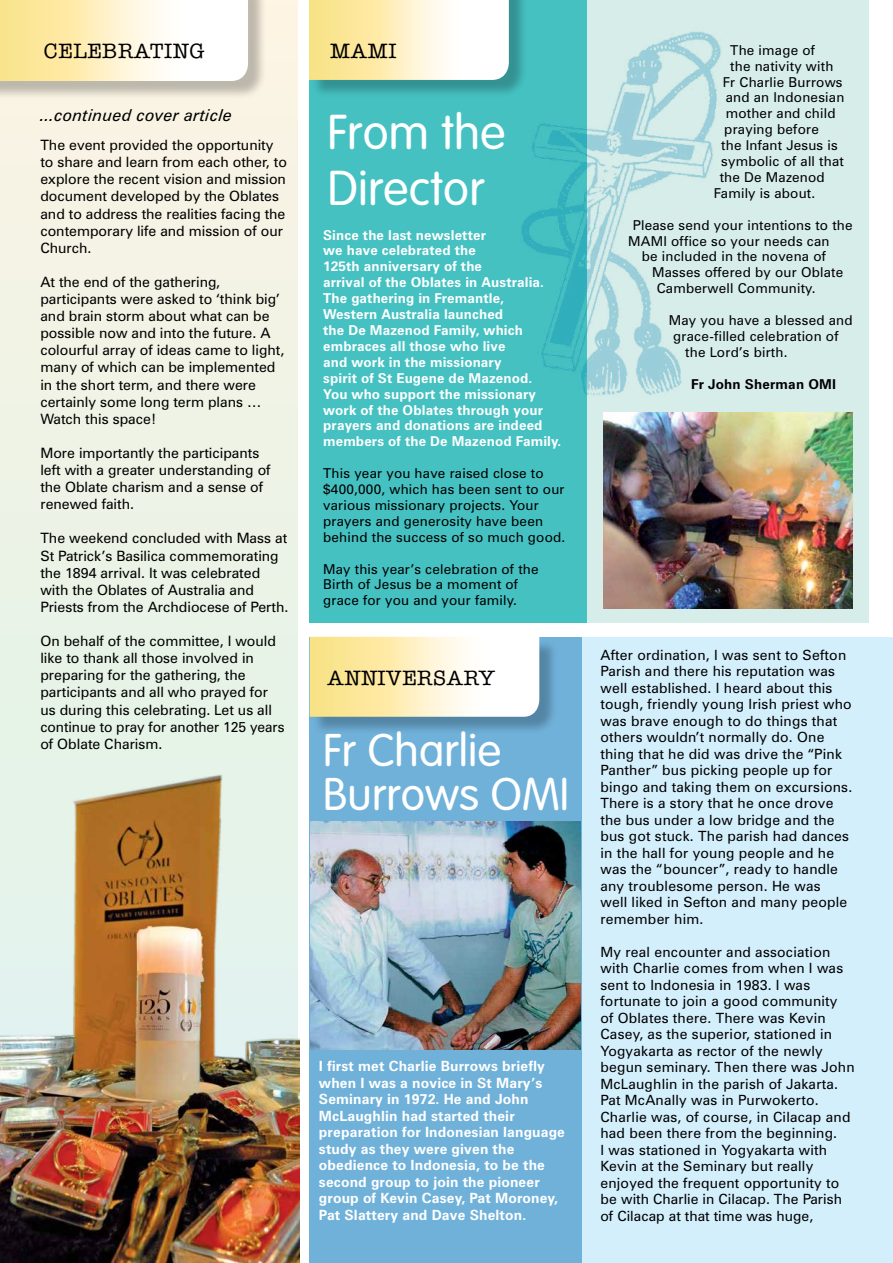
<style>
.page{position:relative;width:893px;height:1263px;background:#fff}
.page>*{position:absolute;margin:0;border:0;box-sizing:border-box;transform-origin:0 0}
.t1{font:300 48.15px/56.1px "VAG Rounded";letter-spacing:.005em;color:#fff}
.t2{font:300 45.15px/44.8px "VAG Rounded";letter-spacing:.005em;color:#fff}
.t3{font:500 21px "American Typewriter";letter-spacing:.03em;color:#000}
.t4{font:italic 16.5px "Zurich BT";letter-spacing:.01em;color:#000}
.t5{font:14.25px/17.1px "Zurich BT";color:#000}
.t6{font:14.1px/16.5px "Zurich BT";letter-spacing:.015em;color:#000}
.t7{font:700 14.1px/16.5px "Zurich BT";letter-spacing:.01em;color:#fff}
.t8{font:13.65px/15.9px "Zurich BT";letter-spacing:.015em;color:#000}
.t9{font:700 13.65px/15.9px "Zurich BT";letter-spacing:.01em;color:#fff}
.t10{font:700 13.65px "Zurich BT";letter-spacing:.015em;color:#000}
</style>
<div class="page">
<div style="left:583px;top:0;width:286px;height:623px;background:#d6edea"></div>
<div style="left:309px;top:0;width:278px;height:623px;background:#45c1c2"></div>
<img style="left:521px;top:32px;width:200px;height:363px">
<div style="left:0;top:0;width:298px;height:1263px;background:#eff3e6"></div>
<div style="left:311px;top:0;width:217px;height:99px;background:#000;opacity:.25"></div>
<svg style="left:309px;top:0;width:200px;height:80px;background:#fcf1c9"></svg>
<div style="left:580px;top:638px;width:313px;height:625px;background:#d4effc"></div>
<div style="left:310px;top:638px;width:272px;height:625px;background:#70b1da"></div>
<img style="left:604px;top:413px;width:249px;height:196px">
<div style="left:0;top:0;width:267px;height:100px;background:#000;opacity:.25"></div>
<svg style="left:0;top:0;width:248px;height:81px"></svg>
<div style="left:312px;top:639px;width:246px;height:97px;background:#000;opacity:.25"></div>
<svg style="left:310px;top:637px;width:229px;height:80px;background:#fcf1ca"></svg>
<img style="left:310px;top:821px;width:271px;height:228px">
<img style="left:0;top:774px;width:299px;height:489px">
<h3 class="t3" style="left:44px;top:39px;width:162px">cELEBRATING</h3>
<p class="t4" style="left:40px;top:105px;width:193px">...continued cover article</p>
<p class="t5" style="left:40px;top:136px;width:248px">The event provided the opportunity to share and learn from each other, to explore the recent vision and mission document developed by the Oblates and to address the realities facing the contemporary life and mission of our<br>Church.</p>
<p class="t5" style="left:40px;top:273px;width:245px">At the end of the gathering, participants were asked to ‘think big’ and brain storm about what can be possible now and into the future. A colourful array of ideas came to light, many of which can be implemented in the short term, and there were certainly some long term plans …<br>Watch this space!</p>
<p class="t5" style="left:40px;top:444px;width:232px">More importantly the participants left with a greater understanding of the Oblate charism and a sense of renewed faith.</p>
<p class="t5" style="left:40px;top:530px;width:249px">The weekend concluded with Mass at St Patrick’s Basilica commemorating the 1894 arrival. It was celebrated with the Oblates of Australia and Priests from the Archdiocese of Perth.</p>
<p class="t5" style="left:40px;top:632px;width:246px">On behalf of the committee, I would like to thank all those involved in preparing for the gathering, the participants and all who prayed for us during this celebrating. Let us all continue to pray for another 125 years of Oblate Charism.</p>
<h3 class="t3" style="left:330px;top:39px;width:68px">MAMI</h3>
<h1 class="t1" style="left:327px;top:106px;width:180px">From the<br>Director</h1>
<p class="t9" style="left:323px;top:227px;width:240px">Since the last newsletter<br>we have celebrated the<br>125th anniversary of the<br>arrival of the Oblates in Australia.<br>The gathering in Fremantle,<br>Western Australia launched<br>the De Mazenod Family, which embraces all those who live<br>and work in the missionary<br>spirit of St Eugene de Mazenod.<br>You who support the missionary work of the Oblates through your prayers and donations are indeed members of the De Mazenod Family.</p>
<p class="t8" style="left:323px;top:465px;width:244px">This year you have raised close to $400,000, which has been sent to our various missionary projects. Your prayers and generosity have been behind the success of so much good.</p>
<p class="t8" style="left:323px;top:561px;width:217px">May this year’s celebration of the<br>Birth of Jesus be a moment of grace for you and your family.</p>
<h3 class="t3" style="left:327px;top:666px;width:76px">ANNIVER</h3>
<h3 class="t3" style="left:433px;top:666px;width:63px">SARY</h3>
<h2 class="t2" style="left:323px;top:729px;width:247px">Fr Charlie<br>Burrows OMI</h2>
<p class="t7" style="left:319px;top:1058px;width:248px">I first met Charlie Burrows briefly when I was a novice in St Mary’s<br>Seminary in 1972. He and John<br>McLaughlin had started their preparation for Indonesian language study as they were given the obedience to Indonesia, to be the second group to join the pioneer group of Kevin Casey, Pat Moroney,<br>Pat Slattery and Dave Shelton.</p>
<p class="t8" style="left:730px;top:42px;width:86px">The image of</p>
<p class="t8" style="left:730px;top:58px;width:105px">the nativity with</p>
<p class="t8" style="left:723px;top:74px;width:121px">Fr Charlie Burrows</p>
<p class="t8" style="left:726px;top:89px;width:120px">and an Indonesian</p>
<p class="t8" style="left:726px;top:105px;width:111px">mother and child</p>
<p class="t8" style="left:724px;top:121px;width:96px">praying before</p>
<p class="t8" style="left:721px;top:137px;width:118px">the Infant Jesus is</p>
<p class="t8" style="left:721px;top:153px;width:124px">symbolic of all that</p>
<p class="t8" style="left:720px;top:169px;width:107px">the De Mazenod</p>
<p class="t8" style="left:714px;top:185px;width:103px">Family is about.</p>
<p class="t8" style="left:633px;top:217px;width:221px">Please send your intentions to the</p>
<p class="t8" style="left:628px;top:233px;width:203px">MAMI office so your needs can</p>
<p class="t8" style="left:642px;top:248px;width:186px">be included in the novena of</p>
<p class="t8" style="left:652px;top:264px;width:193px">Masses offered by our Oblate</p>
<p class="t8" style="left:657px;top:280px;width:160px">Camberwell Community.</p>
<p class="t8" style="left:669px;top:312px;width:185px">May you have a blessed and</p>
<p class="t8" style="left:673px;top:328px;width:167px">grace-filled celebration of</p>
<p class="t8" style="left:685px;top:344px;width:104px">the Lord’s birth.</p>
<p class="t10" style="left:691px;top:375px;width:146px">Fr John Sherman OMI</p>
<p class="t6" style="left:600px;top:646px;width:253px">After ordination, I was sent to Sefton Parish and there his reputation was well established. I heard about this tough, friendly young Irish priest who was brave enough to do things that others wouldn’t normally do. One thing that he did was drive the “Pink Panther” bus picking people up for bingo and taking them on excursions.<br>There is a story that he once drove the bus under a low bridge and the bus got stuck. The parish had dances in the hall for young people and he was the “bouncer”, ready to handle any troublesome person. He was<br>well liked in Sefton and many people remember him.</p>
<p class="t6" style="left:600px;top:943px;width:256px">My real encounter and association with Charlie comes from when I was sent to Indonesia in 1983. I was fortunate to join a good community<br>of Oblates there. There was Kevin Casey, as the superior, stationed in Yogyakarta as rector of the newly begun seminary. Then there was John McLaughlin in the parish of Jakarta.<br>Pat McAnally was in Purwokerto.<br>Charlie was, of course, in Cilacap and had been there from the beginning.<br>I was stationed in Yogyakarta with Kevin at the Seminary but really enjoyed the frequent opportunity to be with Charlie in Cilacap. The Parish of Cilacap at that time was huge,</p>
</div>
